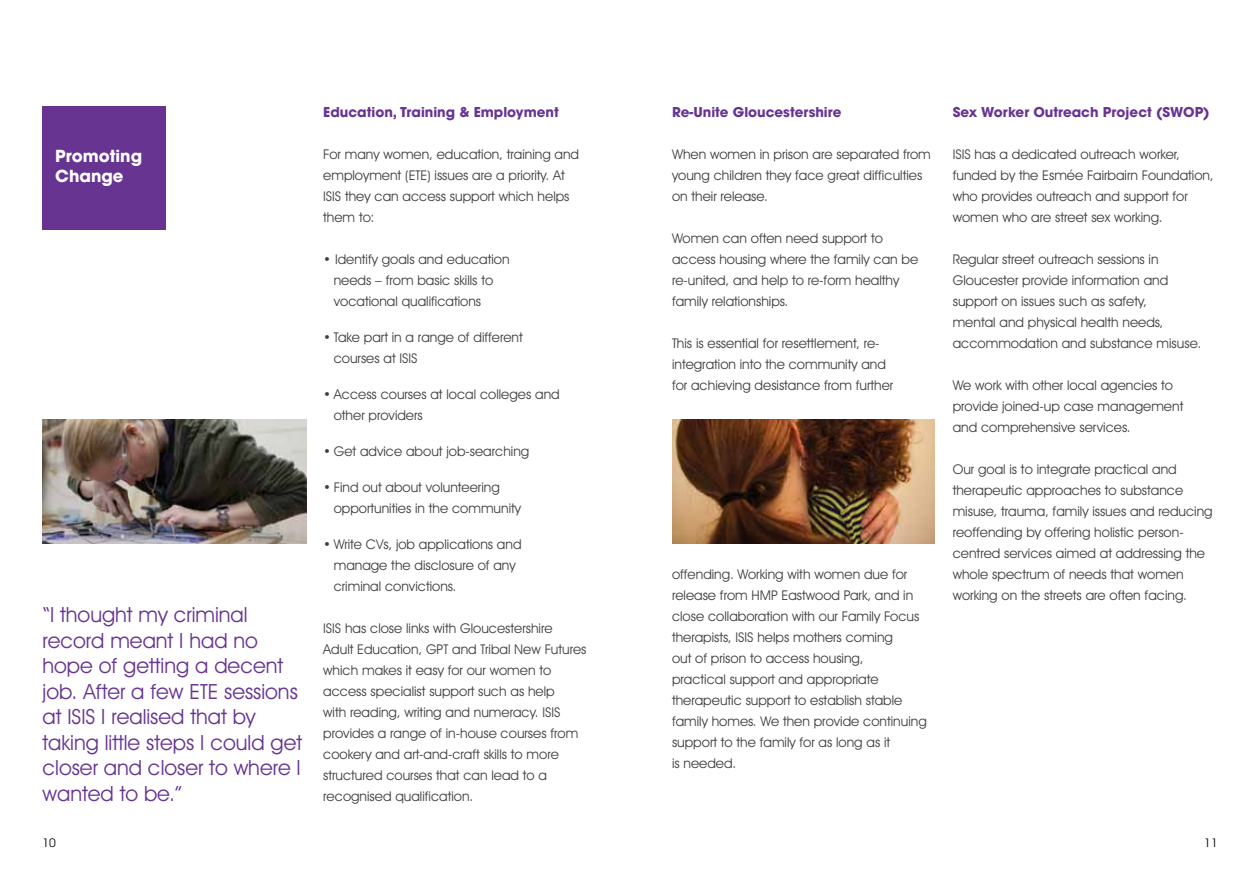
<style>
.page{position:relative;width:1259px;height:893px;background:#fff}
.page>*{position:absolute;margin:0;border:0;box-sizing:border-box;transform-origin:0 0}
.t1{font:21px/25.5px "Avant Garde IT Cby BT";color:#673491}
.t2{font:700 16.5px/19.8px "Avant Garde";color:#fff}
.t3{font:13.5px/21px "Avant Garde IT Cby BT";color:#414042}
.t4{font:700 13.5px "Avant Garde";color:#673491}
.t5{font:12px "Avant Garde IT Cby BT";color:#000}
</style>
<div class="page">
<div style="left:43px;top:106px;width:123px;height:124px;background:#673491"></div>
<img style="left:672px;top:420px;width:262px;height:123px">
<img style="left:43px;top:420px;width:263px;height:123px">
<p class="t2" style="left:55px;top:146px;width:88px">Promoting<br>Change</p>
<h1 class="t1" style="left:43px;top:602px;width:261px">“I thought my criminal record meant I had no hope of getting a decent job. After a few ETE sessions at ISIS I realised that by taking little steps I could get closer and closer to where I wanted to be.”</h1>
<p class="t4" style="left:323px;top:103px;width:237px">Education, Training &amp; Employment</p>
<p class="t3" style="left:323px;top:144px;width:257px">For many women, education, training and employment (ETE) issues are a priority. At<br>ISIS they can access support which helps them to:</p>
<p class="t3" style="left:334px;top:249px;width:177px;text-indent:-11px">• Identify goals and education needs – from basic skills to vocational qualifications</p>
<p class="t3" style="left:334px;top:327px;width:191px;text-indent:-11px">• Take part in a range of different courses at ISIS</p>
<p class="t3" style="left:334px;top:384px;width:227px;text-indent:-11px">• Access courses at local colleges and other providers</p>
<p class="t3" style="left:323px;top:441px;width:207px">• Get advice about job-searching</p>
<p class="t3" style="left:334px;top:477px;width:189px;text-indent:-11px">• Find out about volunteering opportunities in the community</p>
<p class="t3" style="left:334px;top:534px;width:189px;text-indent:-11px">• Write CVs, job applications and manage the disclosure of any criminal convictions.</p>
<p class="t3" style="left:323px;top:618px;width:265px">ISIS has close links with Gloucestershire<br>Adult Education, GPT and Tribal New Futures which makes it easy for our women to access specialist support such as help<br>with reading, writing and numeracy. ISIS provides a range of in-house courses from cookery and art-and-craft skills to more structured courses that can lead to a recognised qualification.</p>
<p class="t4" style="left:672px;top:103px;width:171px">Re-Unite Gloucestershire</p>
<p class="t3" style="left:672px;top:144px;width:260px">When women in prison are separated from young children they face great difficulties on their release.</p>
<p class="t3" style="left:672px;top:228px;width:248px">Women can often need support to access housing where the family can be re-united, and help to re-form healthy family relationships.</p>
<p class="t3" style="left:672px;top:333px;width:223px">This is essential for resettlement, re&shy;integration into the community and for achieving desistance from further</p>
<p class="t3" style="left:672px;top:564px;width:256px">offending. Working with women due for release from HMP Eastwood Park, and in close collaboration with our Family Focus therapists, ISIS helps mothers coming<br>out of prison to access housing,<br>practical support and appropriate therapeutic support to establish stable family homes. We then provide continuing support to the family for as long as it<br>is needed.</p>
<p class="t4" style="left:952px;top:103px;width:258px">Sex Worker Outreach Project (SWOP)</p>
<p class="t3" style="left:952px;top:144px;width:262px">ISIS has a dedicated outreach worker, funded by the Esmée Fairbairn Foundation, who provides outreach and support for women who are street sex working.</p>
<p class="t3" style="left:952px;top:249px;width:250px">Regular street outreach sessions in Gloucester provide information and support on issues such as safety,<br>mental and physical health needs, accommodation and substance misuse.</p>
<p class="t3" style="left:952px;top:375px;width:232px">We work with other local agencies to provide joined-up case management and comprehensive services.</p>
<p class="t3" style="left:952px;top:459px;width:261px">Our goal is to integrate practical and therapeutic approaches to substance misuse, trauma, family issues and reducing reoffending by offering holistic person&shy;centred services aimed at addressing the whole spectrum of needs that women working on the streets are often facing.</p>
<p class="t5" style="left:43px;top:835px;width:15px">10</p>
<p class="t5" style="left:1204px;top:835px;width:15px">11</p>
</div>
